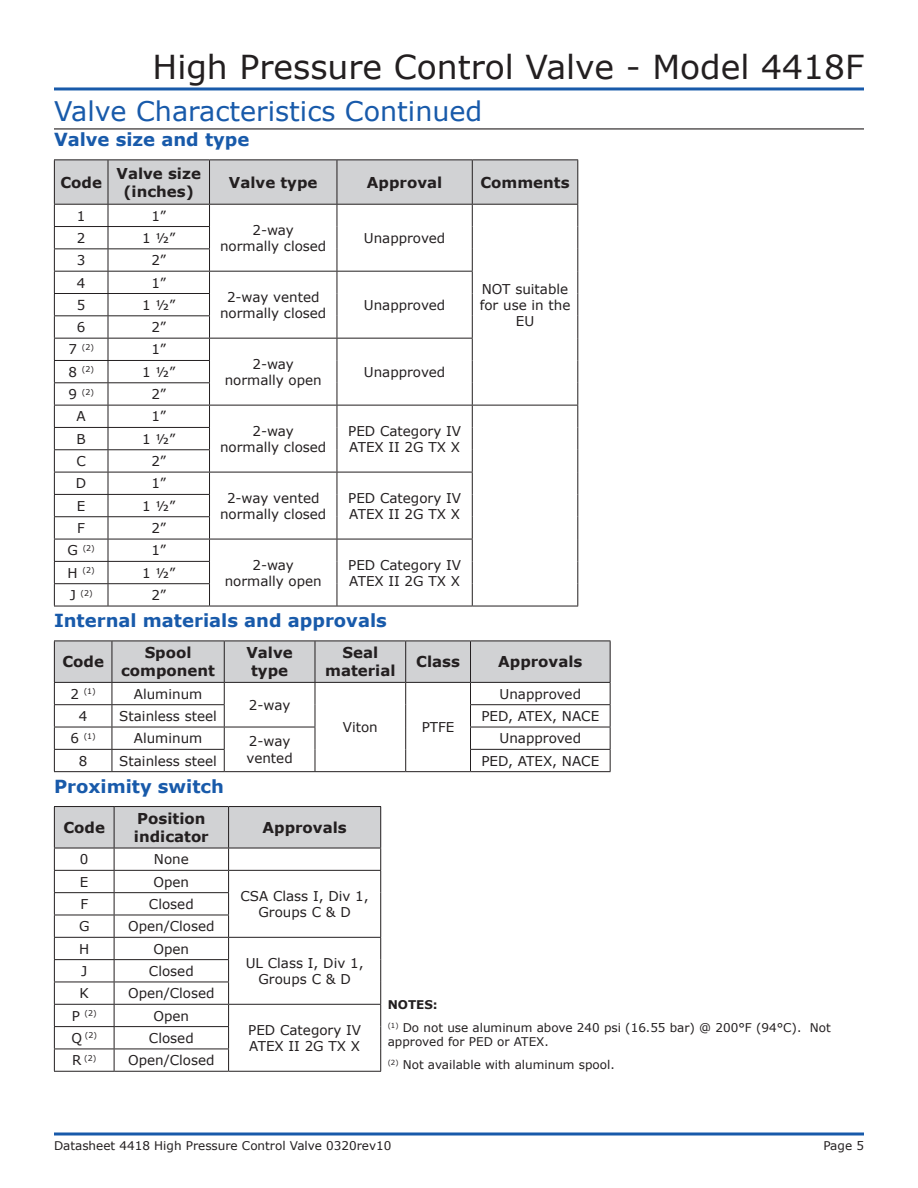
<style>
.page{position:relative;width:918px;height:1188px;background:#fff}
.page>*{position:absolute;margin:0;border:0;box-sizing:border-box;transform-origin:0 0}
.t1{font:33px "Verdana";color:#231f20}
.Datasheet{font:27px "Verdana";color:#185aaa}
.Datasheet-2{font:700 18px "Verdana";color:#185aaa}
.Datasheet-3{font:700 15px/18px "Verdana";color:#231f20;text-align:center}
.Datasheet-4{font:13.5px/16.2px "Verdana";color:#231f20;text-align:center}
.Datasheet-5{font:12px/14.4px "Verdana";color:#231f20}
.Datasheet-6{font:700 12px "Verdana";color:#231f20}
.Datasheet-7{font:7.8px "Verdana";color:#231f20}
.s1{font-size:13.5px}
</style>
<div class="page">
<hr style="left:54px;top:87px;width:810px;height:3px;background:#185aaa">
<svg style="left:54px;top:1132px;width:810px;height:4px;background:#5183bf"></svg>
<hr style="left:54px;top:128px;width:810px;height:1px;background:#231f20">
<hr style="left:54px;top:159px;width:54px;height:1px;background:#231f20">
<hr style="left:108px;top:159px;width:102px;height:1px;background:#231f20">
<hr style="left:210px;top:159px;width:127px;height:1px;background:#231f20">
<hr style="left:337px;top:159px;width:135px;height:1px;background:#231f20">
<hr style="left:472px;top:159px;width:106px;height:1px;background:#231f20">
<hr style="left:210px;top:606px;width:127px;height:1px;background:#231f20">
<hr style="left:337px;top:606px;width:135px;height:1px;background:#231f20">
<hr style="left:472px;top:606px;width:106px;height:1px;background:#231f20">
<svg style="left:54px;top:160px;width:524px;height:446px"></svg>
<hr style="left:54px;top:606px;width:54px;height:1px;background:#231f20">
<hr style="left:108px;top:606px;width:102px;height:1px;background:#231f20">
<hr style="left:54px;top:806px;width:60px;height:1px;background:#231f20">
<hr style="left:114px;top:806px;width:115px;height:1px;background:#231f20">
<hr style="left:229px;top:806px;width:152px;height:1px;background:#231f20">
<hr style="left:229px;top:1071px;width:152px;height:1px;background:#231f20">
<svg style="left:54px;top:807px;width:327px;height:264px"></svg>
<hr style="left:54px;top:1071px;width:60px;height:1px;background:#231f20">
<hr style="left:114px;top:1071px;width:115px;height:1px;background:#231f20">
<svg style="left:54px;top:641px;width:557px;height:130px"></svg>
<hr style="left:54px;top:771px;width:58px;height:1px;background:#231f20">
<hr style="left:112px;top:771px;width:112px;height:1px;background:#231f20">
<hr style="left:224px;top:771px;width:91px;height:1px;background:#231f20">
<hr style="left:315px;top:771px;width:91px;height:1px;background:#231f20">
<hr style="left:406px;top:771px;width:65px;height:1px;background:#231f20">
<hr style="left:471px;top:771px;width:140px;height:1px;background:#231f20">
<h1 class="t1" style="left:153px;top:45px;width:713px">High Pressure Control Valve - Model 4418F</h1>
<p class="Datasheet" style="left:54px;top:92px;width:430px">Valve Characteristics Continued</p>
<p class="Datasheet-2" style="left:54px;top:127px;width:197px">Valve size and type</p>
<p class="Datasheet-3" style="left:60px;top:173px;width:43px">Code</p>
<p class="Datasheet-3" style="left:117px;top:164px;width:86px">Valve size (inches)</p>
<p class="Datasheet-3" style="left:229px;top:173px;width:90px">Valve type</p>
<p class="Datasheet-3" style="left:367px;top:173px;width:77px">Approval</p>
<p class="Datasheet-3" style="left:480px;top:173px;width:91px">Comments</p>
<p class="Datasheet-4" style="left:77px;top:207px;width:10px">1</p>
<p class="Datasheet-4" style="left:151px;top:207px;width:16px">1”</p>
<p class="Datasheet-4" style="left:220px;top:222px;width:108px">2-way<br>normally closed</p>
<p class="Datasheet-4" style="left:364px;top:230px;width:83px">Unapproved</p>
<p class="Datasheet-4" style="left:480px;top:280px;width:92px">NOT suitable for use in the<br>EU</p>
<p class="Datasheet-4" style="left:77px;top:230px;width:10px">2</p>
<p class="Datasheet-4" style="left:142px;top:230px;width:35px">1 ½”</p>
<p class="Datasheet-4" style="left:77px;top:252px;width:10px">3</p>
<p class="Datasheet-4" style="left:151px;top:252px;width:16px">2”</p>
<p class="Datasheet-4" style="left:77px;top:274px;width:10px">4</p>
<p class="Datasheet-4" style="left:151px;top:274px;width:16px">1”</p>
<p class="Datasheet-4" style="left:220px;top:289px;width:108px">2-way vented normally closed</p>
<p class="Datasheet-4" style="left:77px;top:297px;width:10px">5</p>
<p class="Datasheet-4" style="left:142px;top:297px;width:35px">1 ½”</p>
<p class="Datasheet-4" style="left:364px;top:297px;width:83px">Unapproved</p>
<p class="Datasheet-4" style="left:77px;top:319px;width:10px">6</p>
<p class="Datasheet-4" style="left:151px;top:319px;width:16px">2”</p>
<p class="Datasheet-7" style="left:68px;top:342px;width:27px"><span class="s1">7</span> (2)</p>
<p class="Datasheet-4" style="left:151px;top:341px;width:16px">1”</p>
<p class="Datasheet-4" style="left:225px;top:356px;width:99px">2-way normally open</p>
<p class="Datasheet-7" style="left:82px;top:364px;width:14px">(2)</p>
<p class="Datasheet-4" style="left:142px;top:364px;width:35px">1 ½”</p>
<p class="Datasheet-7" style="left:68px;top:386px;width:27px"><span class="s1">9</span> (2)</p>
<p class="Datasheet-4" style="left:151px;top:386px;width:16px">2”</p>
<p class="Datasheet-4" style="left:77px;top:408px;width:11px">A</p>
<p class="Datasheet-4" style="left:151px;top:408px;width:16px">1”</p>
<p class="Datasheet-4" style="left:68px;top:364px;width:10px">8</p>
<p class="Datasheet-4" style="left:364px;top:364px;width:83px">Unapproved</p>
<p class="Datasheet-4" style="left:77px;top:431px;width:11px">B</p>
<p class="Datasheet-4" style="left:142px;top:431px;width:35px">1 ½”</p>
<p class="Datasheet-4" style="left:76px;top:453px;width:11px">C</p>
<p class="Datasheet-4" style="left:151px;top:453px;width:16px">2”</p>
<p class="Datasheet-4" style="left:76px;top:475px;width:12px">D</p>
<p class="Datasheet-4" style="left:151px;top:475px;width:16px">1”</p>
<p class="Datasheet-4" style="left:77px;top:498px;width:10px">E</p>
<p class="Datasheet-4" style="left:142px;top:498px;width:35px">1 ½”</p>
<p class="Datasheet-4" style="left:77px;top:520px;width:9px">F</p>
<p class="Datasheet-4" style="left:151px;top:520px;width:16px">2”</p>
<p class="Datasheet-7" style="left:68px;top:543px;width:29px"><span class="s1">G</span> (2)</p>
<p class="Datasheet-4" style="left:151px;top:542px;width:16px">1”</p>
<p class="Datasheet-7" style="left:68px;top:565px;width:29px"><span class="s1">H</span> (2)</p>
<p class="Datasheet-4" style="left:142px;top:565px;width:35px">1 ½”</p>
<p class="Datasheet-7" style="left:70px;top:587px;width:25px"><span class="s1">J</span> (2)</p>
<p class="Datasheet-4" style="left:151px;top:587px;width:16px">2”</p>
<p class="Datasheet-4" style="left:220px;top:423px;width:108px">2-way<br>normally closed</p>
<p class="Datasheet-4" style="left:348px;top:423px;width:114px;text-align:left">PED Category IV<br>ATEX II 2G TX X</p>
<p class="Datasheet-4" style="left:220px;top:489px;width:108px">2-way vented normally closed</p>
<p class="Datasheet-4" style="left:348px;top:489px;width:114px;text-align:left">PED Category IV<br>ATEX II 2G TX X</p>
<p class="Datasheet-4" style="left:225px;top:556px;width:99px">2-way normally open</p>
<p class="Datasheet-4" style="left:348px;top:556px;width:114px;text-align:left">PED Category IV<br>ATEX II 2G TX X</p>
<p class="Datasheet-2" style="left:54px;top:608px;width:334px">Internal materials and approvals</p>
<p class="Datasheet-3" style="left:62px;top:653px;width:43px">Code</p>
<p class="Datasheet-3" style="left:121px;top:644px;width:95px">Spool component</p>
<p class="Datasheet-3" style="left:246px;top:644px;width:48px">Valve type</p>
<p class="Datasheet-3" style="left:325px;top:644px;width:72px">Seal material</p>
<p class="Datasheet-3" style="left:416px;top:653px;width:45px">Class</p>
<p class="Datasheet-3" style="left:498px;top:653px;width:86px">Approvals</p>
<p class="Datasheet-7" style="left:70px;top:686px;width:27px"><span class="s1">2</span> (1)</p>
<p class="Datasheet-4" style="left:134px;top:686px;width:70px">Aluminum</p>
<p class="Datasheet-4" style="left:249px;top:697px;width:43px">2-way</p>
<p class="Datasheet-4" style="left:343px;top:719px;width:36px">Viton</p>
<p class="Datasheet-4" style="left:422px;top:719px;width:34px">PTFE</p>
<p class="Datasheet-4" style="left:500px;top:686px;width:83px">Unapproved</p>
<p class="Datasheet-4" style="left:79px;top:708px;width:10px">4</p>
<p class="Datasheet-4" style="left:119px;top:708px;width:99px">Stainless steel</p>
<p class="Datasheet-4" style="left:481px;top:708px;width:119px">PED, ATEX, NACE</p>
<p class="Datasheet-7" style="left:70px;top:731px;width:27px"><span class="s1">6</span> (1)</p>
<p class="Datasheet-4" style="left:134px;top:730px;width:70px">Aluminum</p>
<p class="Datasheet-4" style="left:247px;top:733px;width:48px;text-align:left">2-way vented</p>
<p class="Datasheet-4" style="left:500px;top:730px;width:83px">Unapproved</p>
<p class="Datasheet-4" style="left:79px;top:753px;width:10px">8</p>
<p class="Datasheet-4" style="left:119px;top:753px;width:99px">Stainless steel</p>
<p class="Datasheet-4" style="left:481px;top:753px;width:119px">PED, ATEX, NACE</p>
<p class="Datasheet-2" style="left:54px;top:774px;width:172px">Proximity switch</p>
<p class="Datasheet-3" style="left:63px;top:818px;width:43px">Code</p>
<p class="Datasheet-3" style="left:134px;top:809px;width:76px;text-align:left">Position indicator</p>
<p class="Datasheet-3" style="left:263px;top:818px;width:86px">Approvals</p>
<p class="Datasheet-4" style="left:80px;top:851px;width:10px">0</p>
<p class="Datasheet-4" style="left:154px;top:851px;width:36px">None</p>
<p class="Datasheet-4" style="left:80px;top:874px;width:10px">E</p>
<p class="Datasheet-4" style="left:154px;top:874px;width:37px">Open</p>
<p class="Datasheet-4" style="left:241px;top:888px;width:130px">CSA Class I, Div 1,<br>Groups C &amp; D</p>
<p class="Datasheet-4" style="left:80px;top:896px;width:9px">F</p>
<p class="Datasheet-4" style="left:149px;top:896px;width:46px">Closed</p>
<p class="Datasheet-4" style="left:79px;top:918px;width:12px">G</p>
<p class="Datasheet-4" style="left:128px;top:918px;width:88px">Open/Closed</p>
<p class="Datasheet-4" style="left:79px;top:940px;width:12px">H</p>
<p class="Datasheet-4" style="left:154px;top:940px;width:37px">Open</p>
<p class="Datasheet-4" style="left:246px;top:955px;width:119px">UL Class I, Div 1,<br>Groups C &amp; D</p>
<p class="Datasheet-4" style="left:81px;top:963px;width:8px">J</p>
<p class="Datasheet-4" style="left:149px;top:963px;width:46px">Closed</p>
<p class="Datasheet-4" style="left:80px;top:985px;width:11px">K</p>
<p class="Datasheet-4" style="left:128px;top:985px;width:88px">Open/Closed</p>
<p class="Datasheet-7" style="left:72px;top:1008px;width:27px"><span class="s1">P</span> (2)</p>
<p class="Datasheet-4" style="left:154px;top:1007px;width:37px">Open</p>
<p class="Datasheet-4" style="left:248px;top:1022px;width:114px;text-align:left">PED Category IV<br>ATEX II 2G TX X</p>
<p class="Datasheet-7" style="left:71px;top:1030px;width:27px"><span class="s1">Q</span> (2)</p>
<p class="Datasheet-4" style="left:149px;top:1030px;width:46px">Closed</p>
<p class="Datasheet-7" style="left:72px;top:1053px;width:26px"><span class="s1">R</span> (2)</p>
<p class="Datasheet-4" style="left:128px;top:1052px;width:88px">Open/Closed</p>
<p class="Datasheet-6" style="left:388px;top:996px;width:52px">NOTES:</p>
<p class="Datasheet-5" style="left:388px;top:1020px;width:445px"><sup>(1)</sup> Do not use aluminum above 240 psi (16.55 bar) @ 200°F (94°C). Not approved for PED or ATEX.</p>
<p class="Datasheet-5" style="left:388px;top:1057px;width:229px"><sup>(2)</sup> Not available with aluminum spool.</p>
<p class="Datasheet-5" style="left:54px;top:1139px;width:339px">Datasheet 4418 High Pressure Control Valve 0320rev10</p>
<p class="Datasheet-5" style="left:823px;top:1139px;width:42px">Page 5</p>
</div>
